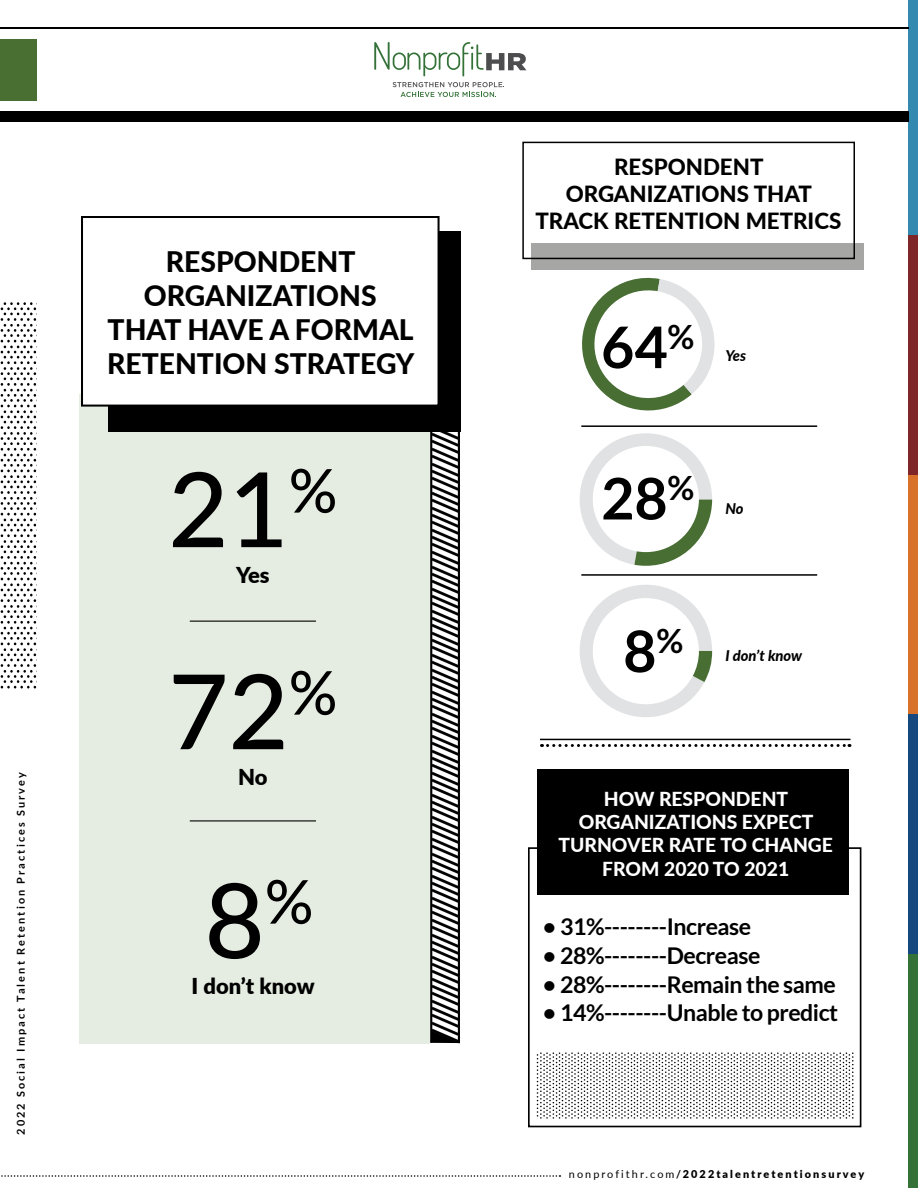
<style>
.page{position:relative;width:918px;height:1188px;background:#fff}
.page>*{position:absolute;margin:0;border:0;box-sizing:border-box;transform-origin:0 0}
.t1{font:500 103.8px "Lato";color:#000}
.t2{font:700 57.45px "Lato";color:#000}
.t3{font:700 29.1px "Archer";color:#000}
.t4{font:800 28.35px/33.9px "Lato";color:#000;text-align:center}
.t5{font:700 23.1px "Lato";letter-spacing:-.02em;color:#000}
.t6{font:800 22.35px/26.7px "Lato";color:#000;text-align:center}
.t7{font:900 21.9px "Lato";color:#000}
.t8{font:800 19.35px/23.1px "Lato";color:#fff;text-align:center}
.t9{font:italic 800 14.7px "Lato";color:#000}
.t10{font:700 10.8px "Lato";letter-spacing:.19em;color:#000}
.t11{font:900 10.8px "Lato";letter-spacing:.19em;color:#000}
.s1{font-weight:400}
.s2{font-weight:700}
</style>
<div class="page">
<svg style="left:1px;top:302px;width:35px;height:386px"></svg>
<div style="left:0;top:39px;width:36px;height:62px;background:#4a6f33"></div>
<svg style="left:1px;top:1175px;width:559px;height:2px"></svg>
<div style="left:908px;top:954px;width:10px;height:234px;background:#347238"></div>
<div style="left:908px;top:475px;width:10px;height:239px;background:#d8722b"></div>
<div style="left:908px;top:0;width:10px;height:236px;background:#3389af"></div>
<div style="left:908px;top:714px;width:10px;height:240px;background:#14487f"></div>
<div style="left:908px;top:235px;width:10px;height:240px;background:#7f2629"></div>
<hr style="left:0;top:27px;width:908px;height:2px;background:#000">
<div style="left:0;top:111px;width:908px;height:11px;background:#000"></div>
<div style="left:80px;top:394px;width:350px;height:649px;background:#e5ece1"></div>
<hr style="left:581px;top:425px;width:236px;height:2px;background:#000">
<hr style="left:581px;top:574px;width:236px;height:2px;background:#000">
<svg style="left:579px;top:433px;width:133px;height:133px"></svg>
<svg style="left:580px;top:575px;width:132px;height:142px"></svg>
<svg style="left:582px;top:277px;width:133px;height:134px"></svg>
<svg style="left:542px;top:744px;width:308px;height:3px"></svg>
<hr style="left:540px;top:739px;width:310px;height:1px;background:#000">
<svg style="left:528px;top:846px;width:334px;height:282px"></svg>
<div style="left:537px;top:770px;width:311px;height:125px;background:#000"></div>
<svg style="left:537px;top:1053px;width:316px;height:66px"></svg>
<div style="left:531px;top:243px;width:333px;height:27px;background:#a6a6a5"></div>
<svg style="left:522px;top:141px;width:333px;height:119px"></svg>
<div style="left:108px;top:232px;width:353px;height:200px;background:#000"></div>
<hr style="left:458px;top:406px;width:2px;height:637px;background:#000">
<hr style="left:430px;top:392px;width:2px;height:651px;background:#000">
<hr style="left:190px;top:621px;width:126px;height:1px;background:#000">
<hr style="left:190px;top:820px;width:126px;height:1px;background:#000">
<div style="left:82px;top:217px;width:357px;height:189px;background:#fff"></div>
<div style="left:81px;top:216px;width:359px;height:191px;border:2px solid #000"></div>
<svg style="left:430px;top:1031px;width:28px;height:12px"></svg>
<svg style="left:393px;top:82px;width:111px;height:15px"></svg>
<svg style="left:374px;top:42px;width:153px;height:34px"></svg>
<p class="t10" style="left:15px;top:1135px;width:364px;rotate:-90deg">2022 Social Impact Talent Retention Practices Survey</p>
<p class="t4" style="left:107px;top:243px;width:309px">RESPONDENT<br>ORGANIZATIONS<br>THAT HAVE A FORMAL<br>RETENTION STRATEGY</p>
<h1 class="t1" style="left:168px;top:435px;width:171px">21<sup>%</sup></h1>
<p class="t7" style="left:236px;top:559px;width:35px">Yes</p>
<h1 class="t1" style="left:168px;top:637px;width:171px">72<sup>%</sup></h1>
<p class="t7" style="left:238px;top:761px;width:31px">No</p>
<h1 class="t1" style="left:205px;top:846px;width:110px">8<sup>%</sup></h1>
<p class="t7" style="left:192px;top:970px;width:125px">I don’t know</p>
<p class="t3" style="left:420px;top:1043px;width:649px;rotate:-90deg">///////////////////////////////////////////////////////////////////////////////////////</p>
<p class="t6" style="left:535px;top:153px;width:307px">RESPONDENT<br>ORGANIZATIONS THAT<br>TRACK RETENTION METRICS</p>
<h2 class="t2" style="left:601px;top:314px;width:95px">64<sup>%</sup></h2>
<p class="t9" style="left:725px;top:345px;width:22px">Yes</p>
<h2 class="t2" style="left:601px;top:466px;width:95px">28<sup>%</sup></h2>
<p class="t9" style="left:725px;top:498px;width:20px">No</p>
<h2 class="t2" style="left:623px;top:618px;width:62px">8<sup>%</sup></h2>
<p class="t9" style="left:725px;top:644px;width:78px">I don’t know</p>
<p class="t8" style="left:558px;top:787px;width:276px">HOW RESPONDENT<br>ORGANIZATIONS EXPECT<br>TURNOVER RATE TO CHANGE<br>FROM 2020 TO 2021</p>
<p class="t5" style="left:543px;top:913px;width:210px">• 31%--------Increase</p>
<p class="t5" style="left:543px;top:942px;width:219px">• 28%--------Decrease</p>
<p class="t5" style="left:543px;top:971px;width:294px">• 28%--------Remain the same</p>
<p class="t5" style="left:543px;top:1000px;width:297px">• 14%--------Unable to predict</p>
<p class="t11" style="left:569px;top:1166px;width:297px"><span class="s1">nonprofithr.com</span><span class="s2">/</span>2022talentretentionsurvey</p>
</div>
